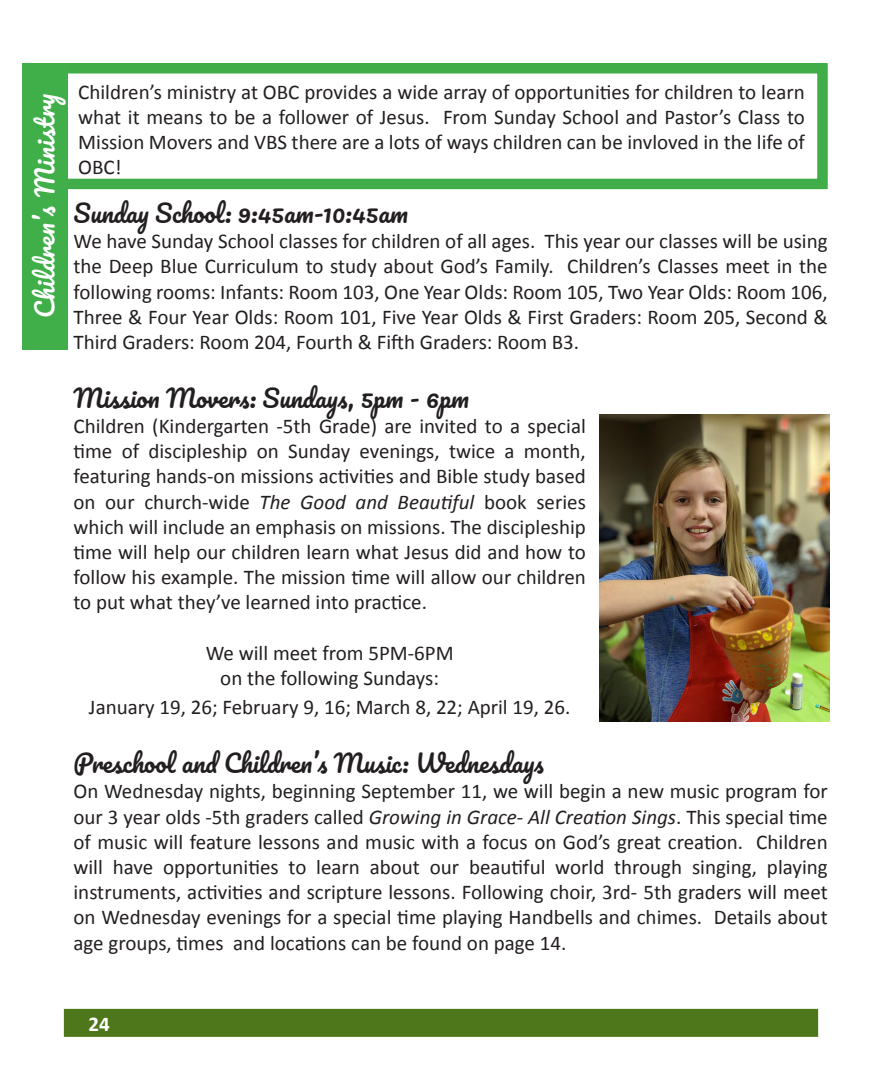
<style>
.page{position:relative;width:882px;height:1071px;background:#fff}
.page>*{position:absolute;margin:0;border:0;box-sizing:border-box;transform-origin:0 0}
.t1{font:24.5px "Pacifico";color:#231f20}
.t2{font:24.5px "Pacifico";color:#fff}
.t3{font:21px/25.2px "Calibri";color:#231f20;text-align:justify}
.t4{font:700 21px "Calibri";color:#fff}
.s1{font-style:italic}
</style>
<div class="page">
<div style="left:64px;top:1009px;width:754px;height:28px;background:#4e771b;border:2px solid #4e771b"></div>
<div style="left:46px;top:63px;width:782px;height:126px;border:10px solid #41ad49"></div>
<div style="left:23px;top:63px;width:45px;height:286px;background:#40ae49"></div>
<img style="left:599px;top:414px;width:231px;height:307px">
<p class="t3" style="left:78px;top:79px;width:728px">Children’s ministry at OBC provides a wide array of opportunities for children to learn what it means to be a follower of Jesus. From Sunday School and Pastor’s Class to Mission Movers and VBS there are a lots of ways children can be invloved in the life of OBC!</p>
<p class="t2" style="left:32px;top:318px;width:226px;rotate:-90deg">Children’s Ministry</p>
<p class="t1" style="left:74px;top:200px;width:336px">Sunday School: 9:45am-10:45am</p>
<p class="t3" style="left:74px;top:229px;width:756px">We have Sunday School classes for children of all ages. This year our classes will be using the Deep Blue Curriculum to study about God’s Family. Children’s Classes meet in the following rooms: Infants: Room 103, One Year Olds: Room 105, Two Year Olds: Room 106, Three &amp; Four Year Olds: Room 101, Five Year Olds &amp; First Graders: Room 205, Second &amp; Third Graders: Room 204, Fourth &amp; Fifth Graders: Room B3.</p>
<p class="t1" style="left:74px;top:385px;width:397px">Mission Movers: Sundays, 5pm - 6pm</p>
<p class="t3" style="left:74px;top:413px;width:514px">Children (Kindergarten -5th Grade) are invited to a special time of discipleship on Sunday evenings, twice a month, featuring hands-on missions activities and Bible study based on our church-wide <span class="s1">The Good and Beautiful</span> book series which will include an emphasis on missions. The discipleship time will help our children learn what Jesus did and how to follow his example. The mission time will allow our children to put what they’ve learned into practice.</p>
<p class="t3" style="left:206px;top:640px;width:249px">We will meet from 5PM-6PM</p>
<p class="t3" style="left:220px;top:665px;width:220px">on the following Sundays:</p>
<p class="t3" style="left:89px;top:695px;width:483px">January 19, 26; February 9, 16; March 8, 22; April 19, 26.</p>
<p class="t1" style="left:74px;top:750px;width:472px">Preschool and Children’s Music: Wednesdays</p>
<p class="t3" style="left:74px;top:779px;width:756px">On Wednesday nights, beginning September 11, we will begin a new music program for our 3 year olds -5th graders called <span class="s1">Growing in Grace- All Creation Sings</span>. This special time of music will feature lessons and music with a focus on God’s great creation. Children will have opportunities to learn about our beautiful world through singing, playing instruments, activities and scripture lessons. Following choir, 3rd- 5th graders will meet on Wednesday evenings for a special time playing Handbells and chimes. Details about age groups, times and locations can be found on page 14.</p>
<p class="t4" style="left:88px;top:1010px;width:23px">24</p>
</div>
